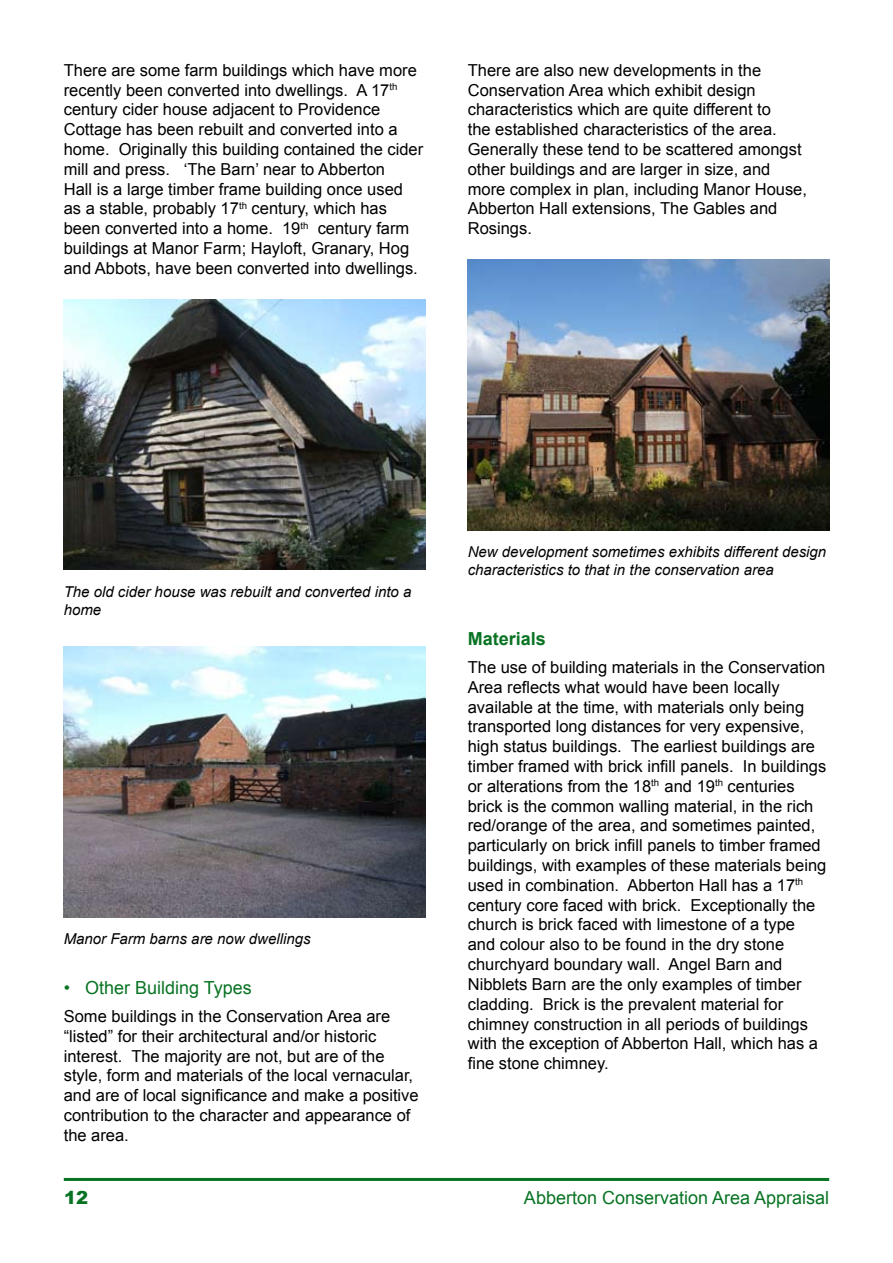
<style>
.page{position:relative;width:893px;height:1263px;background:#fff}
.page>*{position:absolute;margin:0;border:0;box-sizing:border-box;transform-origin:0 0}
.t1{font:18px "Arial";color:#087323}
.t2{font:700 18px "Arial";color:#087323}
.t3{font:900 18px "Arial";color:#087323}
.t4{font:16.5px/19.8px "Arial";color:#000}
.t5{font:italic 15px/18px "Arial";color:#000}
</style>
<div class="page">
<hr style="left:64px;top:1178px;width:765px;height:3px;background:#087323">
<img style="left:64px;top:299px;width:361px;height:271px">
<img style="left:64px;top:646px;width:361px;height:271px">
<img style="left:468px;top:259px;width:361px;height:271px">
<p class="t4" style="left:64px;top:60px;width:361px">There are some farm buildings which have more recently been converted into dwellings. A 17<sup>th </sup>century cider house adjacent to Providence Cottage has been rebuilt and converted into a home. Originally this building contained the cider mill and press. ‘The Barn’ near to Abberton<br>Hall is a large timber frame building once used as a stable, probably 17<sup>th</sup> century, which has been converted into a home. 19<sup>th</sup> century farm buildings at Manor Farm; Hayloft, Granary, Hog and Abbots, have been converted into dwellings.</p>
<p class="t4" style="left:468px;top:60px;width:341px">There are also new developments in the Conservation Area which exhibit design characteristics which are quite different to<br>the established characteristics of the area.<br>Generally these tend to be scattered amongst other buildings and are larger in size, and more complex in plan, including Manor House, Abberton Hall extensions, The Gables and Rosings.</p>
<p class="t5" style="left:64px;top:583px;width:349px">The old cider house was rebuilt and converted into a home</p>
<p class="t5" style="left:64px;top:930px;width:248px">Manor Farm barns are now dwellings</p>
<p class="t1" style="left:85px;top:975px;width:168px">Other Building Types</p>
<p class="t4" style="left:64px;top:1006px;width:356px">Some buildings in the Conservation Area are “listed” for their architectural and/or historic interest. The majority are not, but are of the style, form and materials of the local vernacular, and are of local significance and make a positive contribution to the character and appearance of the area.</p>
<p class="t1" style="left:64px;top:975px;width:8px">•</p>
<p class="t5" style="left:468px;top:543px;width:360px">New development sometimes exhibits different design characteristics to that in the conservation area</p>
<p class="t2" style="left:468px;top:626px;width:80px">Materials</p>
<p class="t4" style="left:468px;top:657px;width:360px">The use of building materials in the Conservation Area reflects what would have been locally available at the time, with materials only being transported long distances for very expensive, high status buildings. The earliest buildings are timber framed with brick infill panels. In buildings or alterations from the 18<sup>th</sup> and 19<sup>th</sup> centuries brick is the common walling material, in the rich red/orange of the area, and sometimes painted, particularly on brick infill panels to timber framed buildings, with examples of these materials being used in combination. Abberton Hall has a 17<sup>th </sup>century core faced with brick. Exceptionally the church is brick faced with limestone of a type and colour also to be found in the dry stone churchyard boundary wall. Angel Barn and Nibblets Barn are the only examples of timber cladding. Brick is the prevalent material for chimney construction in all periods of buildings with the exception of Abberton Hall, which has a fine stone chimney.</p>
<p class="t3" style="left:64px;top:1184px;width:12px">12</p>
<p class="t1" style="left:524px;top:1186px;width:307px">Abberton Conservation Area Appraisal</p>
</div>
